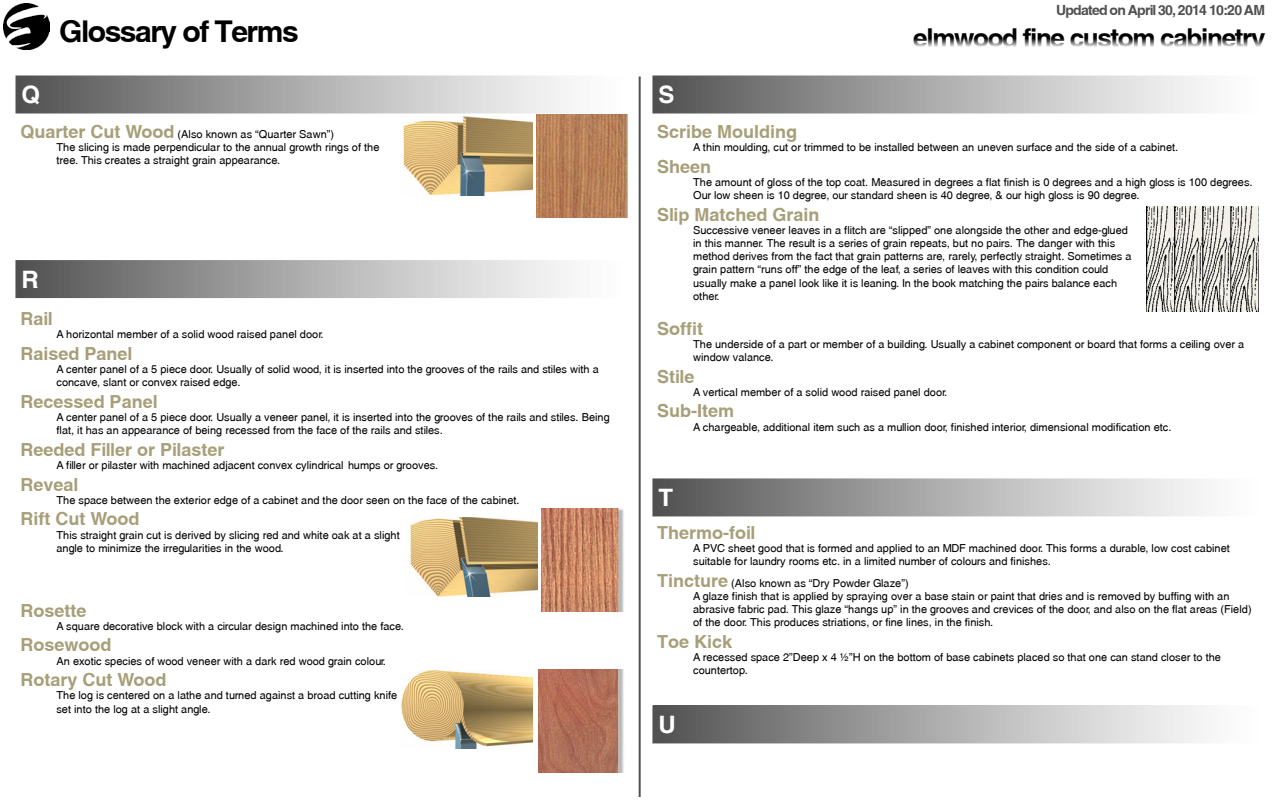
<style>
.page{position:relative;width:1280px;height:800px;background:#fff}
.page>*{position:absolute;margin:0;border:0;box-sizing:border-box;transform-origin:0 0}
.t1{font:700 30px "Swansea";letter-spacing:-.05em;color:#000}
.t2{font:700 26px "Swansea";letter-spacing:-.05em;color:#000}
.t3{font:700 24px "Swansea";color:#fff}
.t4{font:700 18px "Swansea";color:#a79f79}
.t5{font:700 14px "Swansea";letter-spacing:-.05em;color:#505050}
.t6{font:11px/13.2px "Swansea";color:#000}
.s1{font-weight:700;font-size:18px;color:#a79f79}
</style>
<div class="page">
<img style="left:3px;top:3px;width:47px;height:47px">
<hr style="left:639px;top:76px;width:2px;height:721px;background:#505050">
<div style="left:16px;top:76px;width:613px;height:37px;background:linear-gradient(to right,#565656,#fff)"></div>
<div style="left:16px;top:76px;width:614px;height:38px;border:1px solid #505050"></div>
<img style="left:403px;top:116px;width:129px;height:79px">
<img style="left:536px;top:114px;width:91px;height:104px">
<img style="left:410px;top:517px;width:128px;height:79px">
<img style="left:542px;top:508px;width:82px;height:104px">
<img style="left:401px;top:671px;width:132px;height:78px">
<img style="left:538px;top:669px;width:86px;height:103px">
<div style="left:653px;top:76px;width:613px;height:37px;background:linear-gradient(to right,#565656,#fff)"></div>
<div style="left:652px;top:76px;width:614px;height:38px;border:1px solid #505050"></div>
<img style="left:1146px;top:207px;width:112px;height:105px">
<div style="left:16px;top:261px;width:613px;height:37px;background:linear-gradient(to right,#565656,#fff)"></div>
<div style="left:15px;top:260px;width:614px;height:38px;border:1px solid #505050"></div>
<div style="left:653px;top:479px;width:613px;height:37px;background:linear-gradient(to right,#565656,#fff)"></div>
<div style="left:652px;top:478px;width:614px;height:38px;border:1px solid #505050"></div>
<div style="left:653px;top:706px;width:613px;height:37px;background:linear-gradient(to right,#565656,#fff)"></div>
<div style="left:652px;top:705px;width:614px;height:38px;border:1px solid #505050"></div>
<h3 class="t3" style="left:22px;top:80px;width:20px">Q</h3>
<p class="t5" style="left:1056px;top:2px;width:211px">Updated on April 30, 2014 10:20 AM</p>
<h1 class="t1" style="left:59px;top:13px;width:241px">Glossary of Terms</h1>
<h2 class="t2" style="left:913px;top:22px;width:354px">elmwood fine custom cabinetry</h2>
<h3 class="t3" style="left:658px;top:80px;width:18px">S</h3>
<p class="t6" style="left:57px;top:127px;width:324px;text-indent:-36px"><span class="s1">Quarter Cut Wood</span> (Also known as “Quarter Sawn”)<br>The slicing is made perpendicular to the annual growth rings of the tree. This creates a straight grain appearance.</p>
<h3 class="t3" style="left:21px;top:265px;width:19px">R</h3>
<h3 class="t4" style="left:20px;top:308px;width:34px">Rail</h3>
<p class="t6" style="left:57px;top:328px;width:268px">A horizontal member of a solid wood raised panel door.</p>
<h3 class="t4" style="left:20px;top:343px;width:114px">Raised Panel</h3>
<p class="t6" style="left:57px;top:363px;width:544px">A center panel of a 5 piece door. Usually of solid wood, it is inserted into the grooves of the rails and stiles with a concave, slant or convex raised edge.</p>
<h3 class="t4" style="left:20px;top:391px;width:139px">Recessed Panel</h3>
<p class="t6" style="left:57px;top:411px;width:555px">A center panel of a 5 piece door. Usually a veneer panel, it is inserted into the grooves of the rails and stiles. Being flat, it has an appearance of being recessed from the face of the rails and stiles.</p>
<h3 class="t4" style="left:20px;top:439px;width:206px">Reeded Filler or Pilaster</h3>
<p class="t6" style="left:57px;top:459px;width:383px">A filler or pilaster with machined adjacent convex cylindrical humps or grooves.</p>
<h3 class="t4" style="left:20px;top:473px;width:60px">Reveal</h3>
<p class="t6" style="left:57px;top:493px;width:465px">The space between the exterior edge of a cabinet and the door seen on the face of the cabinet.</p>
<h3 class="t4" style="left:20px;top:508px;width:120px">Rift Cut Wood</h3>
<p class="t6" style="left:57px;top:528px;width:345px">This straight grain cut is derived by slicing red and white oak at a slight angle to minimize the irregularities in the wood.</p>
<h3 class="t4" style="left:20px;top:599px;width:68px">Rosette</h3>
<p class="t6" style="left:57px;top:619px;width:349px">A square decorative block with a circular design machined into the face.</p>
<h3 class="t4" style="left:20px;top:634px;width:93px">Rosewood</h3>
<p class="t6" style="left:57px;top:654px;width:331px">An exotic species of wood veneer with a dark red wood grain colour.</p>
<h3 class="t4" style="left:20px;top:669px;width:148px">Rotary Cut Wood</h3>
<p class="t6" style="left:56px;top:689px;width:342px">The log is centered on a lathe and turned against a broad cutting knife set into the log at a slight angle.</p>
<h3 class="t4" style="left:657px;top:121px;width:141px">Scribe Moulding</h3>
<p class="t6" style="left:693px;top:141px;width:487px">A thin moulding, cut or trimmed to be installed between an uneven surface and the side of a cabinet.</p>
<h3 class="t4" style="left:657px;top:155px;width:56px">Sheen</h3>
<p class="t6" style="left:693px;top:175px;width:561px">The amount of gloss of the top coat. Measured in degrees a flat finish is 0 degrees and a high gloss is 100 degrees.<br>Our low sheen is 10 degree, our standard sheen is 40 degree, &amp; our high gloss is 90 degree.</p>
<h3 class="t4" style="left:657px;top:203px;width:164px">Slip Matched Grain</h3>
<p class="t6" style="left:693px;top:223px;width:440px">Successive veneer leaves in a flitch are “slipped” one alongside the other and edge-glued in this manner. The result is a series of grain repeats, but no pairs. The danger with this method derives from the fact that grain patterns are, rarely, perfectly straight. Sometimes a grain pattern “runs off” the edge of the leaf, a series of leaves with this condition could usually make a panel look like it is leaning. In the book matching the pairs balance each other.</p>
<h3 class="t4" style="left:657px;top:317px;width:47px">Soffit</h3>
<p class="t6" style="left:693px;top:337px;width:553px">The underside of a part or member of a building. Usually a cabinet component or board that forms a ceiling over a window valance.</p>
<h3 class="t4" style="left:657px;top:365px;width:39px">Stile</h3>
<p class="t6" style="left:693px;top:385px;width:256px">A vertical member of a solid wood raised panel door.</p>
<h3 class="t4" style="left:657px;top:400px;width:78px">Sub-Item</h3>
<p class="t6" style="left:693px;top:420px;width:480px">A chargeable, additional item such as a mullion door, finished interior, dimensional modification etc.</p>
<h3 class="t3" style="left:658px;top:483px;width:16px">T</h3>
<h3 class="t4" style="left:657px;top:521px;width:100px">Thermo-foil</h3>
<p class="t6" style="left:693px;top:541px;width:538px">A PVC sheet good that is formed and applied to an MDF machined door. This forms a durable, low cost cabinet suitable for laundry rooms etc. in a limited number of colours and finishes.</p>
<p class="t6" style="left:693px;top:576px;width:560px;text-indent:-36px"><span class="s1">Tincture</span> (Also known as “Dry Powder Glaze”)<br>A glaze finish that is applied by spraying over a base stain or paint that dries and is removed by buffing with an abrasive fabric pad. This glaze “hangs up” in the grooves and crevices of the door, and also on the flat areas (Field) of the door. This produces striations, or fine lines, in the finish.</p>
<h3 class="t4" style="left:657px;top:631px;width:77px">Toe Kick</h3>
<p class="t6" style="left:693px;top:651px;width:529px">A recessed space 2”Deep x 4 ½”H on the bottom of base cabinets placed so that one can stand closer to the countertop.</p>
<h3 class="t3" style="left:658px;top:710px;width:19px">U</h3>
</div>
